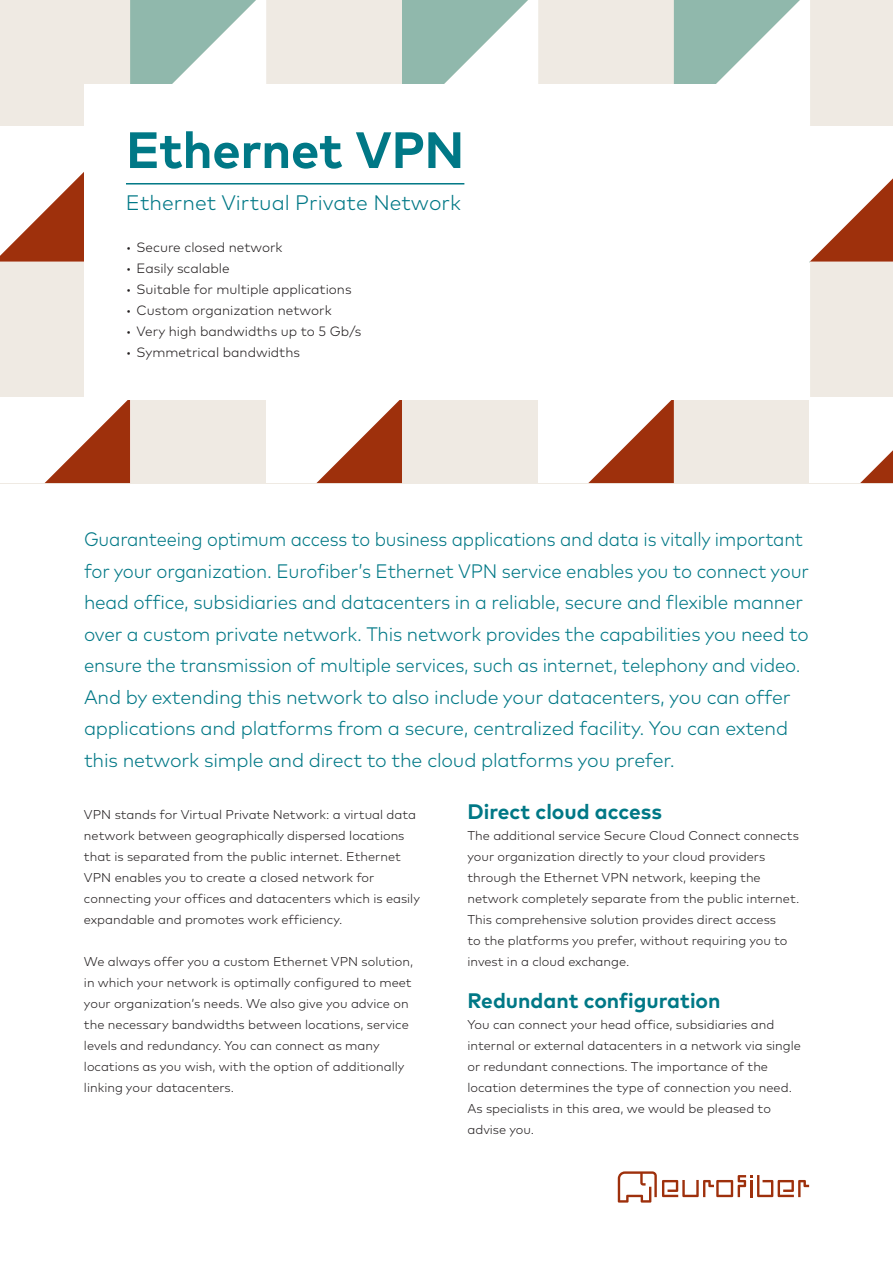
<style>
.page{position:relative;width:893px;height:1263px;background:#fff}
.page>*{position:absolute;margin:0;border:0;box-sizing:border-box;transform-origin:0 0}
.t1{font:700 51px "Mark OT";letter-spacing:-.005em;color:#007886}
.t2{font:700 21px "Mark OT";color:#007886}
.t3{font:300 21px "Mark OT";color:#007886}
.t4{font:300 19.5px/31.5px "Mark OT";letter-spacing:-.01em;color:#007886;scale:.93 1}
.t5{font:300 13.5px "Mark OT";color:#231f20}
.t6{font:300 12.75px/21px "Mark OT";color:#231f20}
</style>
<div class="page">
<svg style="left:618px;top:1171px;width:191px;height:31px"></svg>
<svg style="left:0;top:0;width:893px;height:483px"></svg>
<div style="left:84px;top:84px;width:725px;height:315px;background:#fff"></div>
<hr style="left:126px;top:183px;width:338px;height:2px;background:#007886">
<p class="t1" style="left:126px;top:117px;width:340px">Ethernet VPN</p>
<p class="t3" style="left:126px;top:190px;width:337px">Ethernet Virtual Private Network</p>
<p class="t5" style="left:126px;top:239px;width:158px">• Secure closed network</p>
<p class="t5" style="left:126px;top:260px;width:105px">• Easily scalable</p>
<p class="t5" style="left:126px;top:281px;width:227px">• Suitable for multiple applications</p>
<p class="t5" style="left:126px;top:302px;width:207px">• Custom organization network</p>
<p class="t5" style="left:126px;top:323px;width:237px">• Very high bandwidths up to 5 Gb/s</p>
<p class="t5" style="left:126px;top:344px;width:176px">• Symmetrical bandwidths</p>
<p class="t4" style="left:84px;top:523px;width:781px">Guaranteeing optimum access to business applications and data is vitally important for your organization. Eurofiber’s Ethernet VPN service enables you to connect your head office, subsidiaries and datacenters in a reliable, secure and flexible manner over a custom private network. This network provides the capabilities you need to ensure the transmission of multiple services, such as internet, telephony and video.<br>And by extending this network to also include your datacenters, you can offer applications and platforms from a secure, centralized facility. You can extend this network simple and direct to the cloud platforms you prefer.</p>
<p class="t6" style="left:84px;top:804px;width:337px">VPN stands for Virtual Private Network: a virtual data network between geographically dispersed locations that is separated from the public internet. Ethernet VPN enables you to create a closed network for connecting your offices and datacenters which is easily expandable and promotes work efficiency.</p>
<p class="t6" style="left:84px;top:951px;width:331px">We always offer you a custom Ethernet VPN solution, in which your network is optimally configured to meet your organization’s needs. We also give you advice on the necessary bandwidths between locations, service levels and redundancy. You can connect as many locations as you wish, with the option of additionally linking your datacenters.</p>
<p class="t2" style="left:467px;top:798px;width:196px">Direct cloud access</p>
<p class="t6" style="left:467px;top:825px;width:333px">The additional service Secure Cloud Connect connects your organization directly to your cloud providers through the Ethernet VPN network, keeping the network completely separate from the public internet.<br>This comprehensive solution provides direct access<br>to the platforms you prefer, without requiring you to invest in a cloud exchange.</p>
<p class="t2" style="left:467px;top:987px;width:255px">Redundant configuration</p>
<p class="t6" style="left:467px;top:1014px;width:335px">You can connect your head office, subsidiaries and internal or external datacenters in a network via single or redundant connections. The importance of the location determines the type of connection you need.<br>As specialists in this area, we would be pleased to advise you.</p>
</div>
